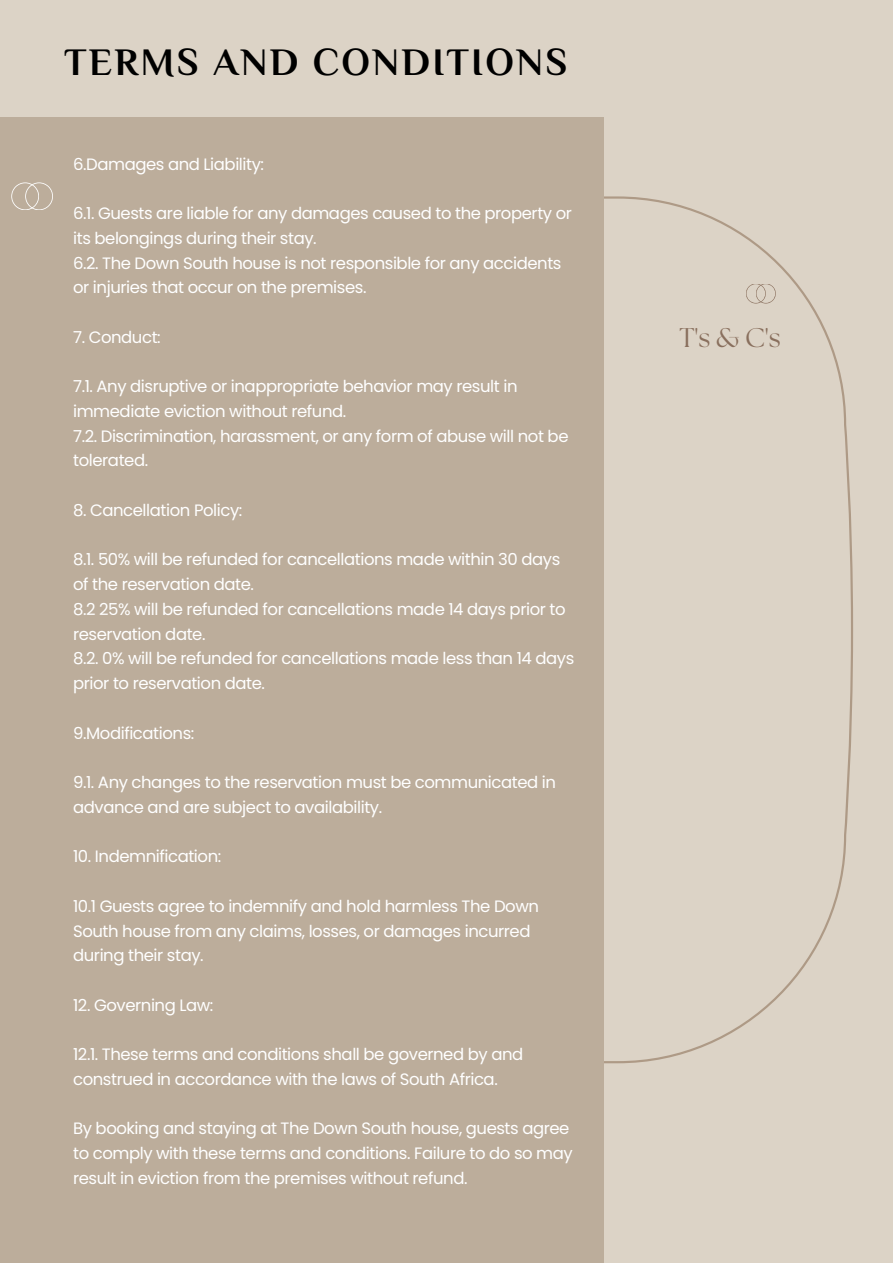
<style>
.page{position:relative;width:893px;height:1264px;background:#fff}
.page>*{position:absolute;margin:0;border:0;box-sizing:border-box;transform-origin:0 0}
.t1{font:700 39px "El Messiri";letter-spacing:.06em;color:#000}
.t2{font:27px "The Seasons";color:#896f5d}
.t3{font:16.5px/24.8px "Poppins";letter-spacing:-.025em;color:#fff}
</style>
<div class="page">
<div style="left:0;top:0;width:892px;height:1262px;background:#dcd3c6"></div>
<svg style="left:604px;top:196px;width:249px;height:867px"></svg>
<div style="left:0;top:117px;width:604px;height:1145px;background:#bcad9b"></div>
<svg style="left:11px;top:182px;width:42px;height:28px"></svg>
<svg style="left:745px;top:283px;width:30px;height:20px"></svg>
<p class="t1" style="left:64px;top:39px;width:504px">TERMS AND CONDITIONS</p>
<p class="t3" style="left:73px;top:151px;width:192px">6.Damages and Liability:</p>
<p class="t3" style="left:73px;top:201px;width:500px">6.1. Guests are liable for any damages caused to the property or its belongings during their stay.</p>
<p class="t3" style="left:73px;top:250px;width:490px">6.2. The Down South house is not responsible for any accidents or injuries that occur on the premises.</p>
<p class="t3" style="left:73px;top:324px;width:89px">7. Conduct:</p>
<p class="t3" style="left:73px;top:374px;width:446px">7.1. Any disruptive or inappropriate behavior may result in immediate eviction without refund.</p>
<p class="t3" style="left:73px;top:423px;width:497px">7.2. Discrimination, harassment, or any form of abuse will not be tolerated.</p>
<p class="t3" style="left:73px;top:498px;width:171px">8. Cancellation Policy:</p>
<p class="t3" style="left:73px;top:547px;width:488px">8.1. 50% will be refunded for cancellations made within 30 days of the reservation date.</p>
<p class="t3" style="left:73px;top:596px;width:494px">8.2 25% will be refunded for cancellations made 14 days prior to reservation date.</p>
<p class="t3" style="left:73px;top:646px;width:502px">8.2. 0% will be refunded for cancellations made less than 14 days prior to reservation date.</p>
<p class="t3" style="left:73px;top:720px;width:123px">9.Modifications:</p>
<p class="t3" style="left:73px;top:770px;width:484px">9.1. Any changes to the reservation must be communicated in advance and are subject to availability.</p>
<p class="t3" style="left:73px;top:844px;width:150px">10. Indemnification:</p>
<p class="t3" style="left:73px;top:893px;width:467px">10.1 Guests agree to indemnify and hold harmless The Down<br>South house from any claims, losses, or damages incurred during their stay.</p>
<p class="t3" style="left:73px;top:992px;width:142px">12. Governing Law:</p>
<p class="t3" style="left:73px;top:1042px;width:451px">12.1. These terms and conditions shall be governed by and construed in accordance with the laws of South Africa.</p>
<p class="t3" style="left:73px;top:1116px;width:501px">By booking and staying at The Down South house, guests agree to comply with these terms and conditions. Failure to do so may result in eviction from the premises without refund.</p>
<p class="t2" style="left:679px;top:325px;width:103px">T's &amp; C's</p>
</div>
